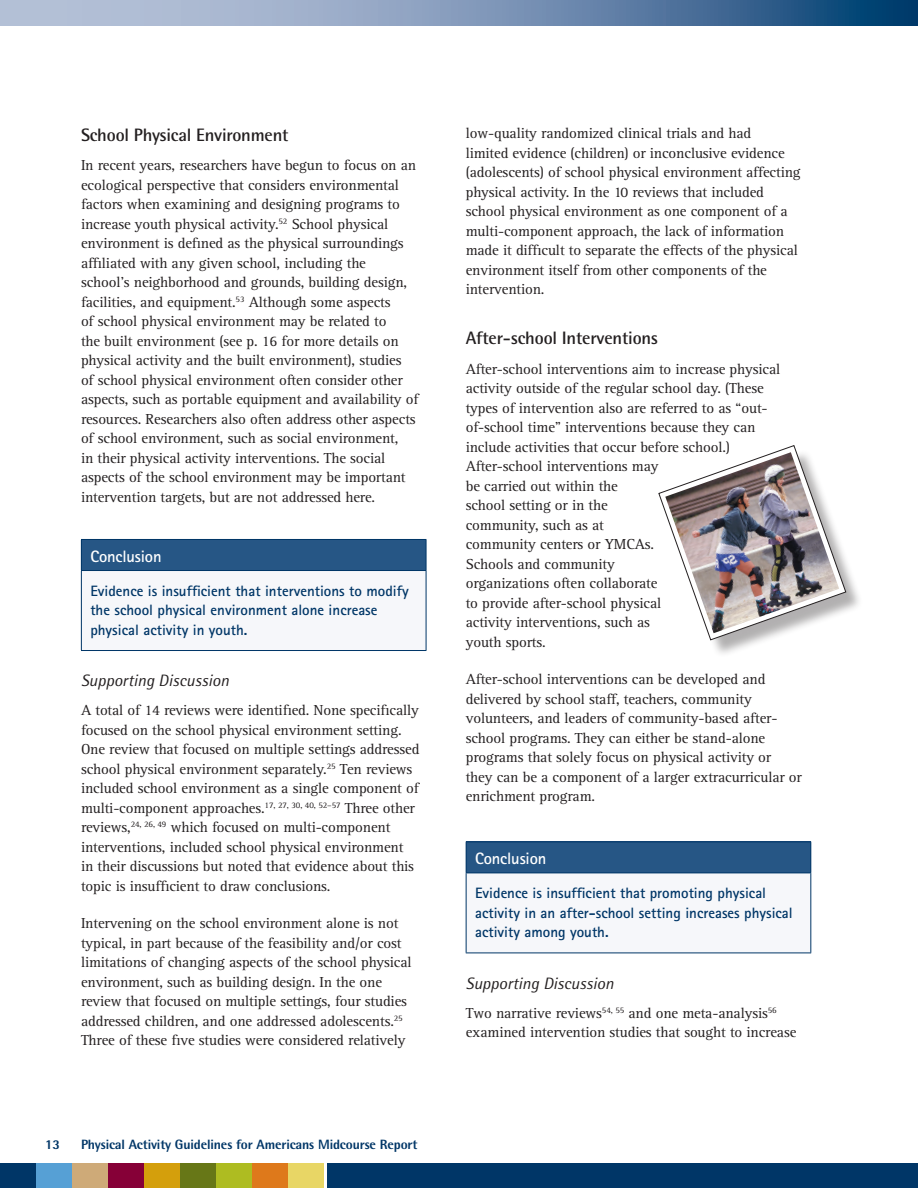
<style>
.page{position:relative;width:918px;height:1188px;background:#fff}
.page>*{position:absolute;margin:0;border:0;box-sizing:border-box;transform-origin:0 0}
.t1{font:700 18px "Rotis Semi Sans";letter-spacing:-.01em;color:#231f20}
.t2{font:italic 16.5px "Rotis Semi Sans";color:#231f20}
.t3{font:700 16.5px "Rotis Sans Serif";letter-spacing:-.01em;color:#fff}
.t4{font:15px/19.5px "Rotis Serif";letter-spacing:-.01em;color:#231f20}
.t5{font:700 15px/19.5px "Rotis Sans Serif";color:#003667}
.t6{font:800 13.5px "Rotis Semi Sans";letter-spacing:-.01em;color:#003667}
</style>
<div class="page">
<svg style="left:0;top:0;width:917px;height:25px"></svg>
<svg style="left:917px;top:0;width:1px;height:25px"></svg>
<div style="left:288px;top:1163px;width:36px;height:25px;background:#e8d665"></div>
<div style="left:252px;top:1163px;width:36px;height:25px;background:#de791b"></div>
<div style="left:216px;top:1163px;width:36px;height:25px;background:#aebc21"></div>
<div style="left:180px;top:1163px;width:36px;height:25px;background:#677717"></div>
<div style="left:144px;top:1163px;width:36px;height:25px;background:#d49f0c"></div>
<div style="left:108px;top:1163px;width:36px;height:25px;background:#860037"></div>
<div style="left:72px;top:1163px;width:36px;height:25px;background:#ceaa78"></div>
<div style="left:36px;top:1163px;width:36px;height:25px;background:#56a0d5"></div>
<div style="left:0;top:1163px;width:36px;height:25px;background:#003667"></div>
<div style="left:327px;top:1163px;width:591px;height:25px;background:#003667"></div>
<div style="left:662px;top:449px;width:202px;height:209px;background:#231f20;opacity:.35"></div>
<svg style="left:659px;top:445px;width:187px;height:195px"></svg>
<div style="left:81px;top:539px;width:345px;height:32px;background:#265685"></div>
<div style="left:81px;top:571px;width:345px;height:80px;background:#f6f7fa"></div>
<hr style="left:81px;top:539px;width:345px;height:1px;background:#003667">
<hr style="left:81px;top:540px;width:1px;height:30px;background:#003667">
<hr style="left:426px;top:540px;width:1px;height:30px;background:#003667">
<hr style="left:81px;top:570px;width:345px;height:1px;background:#003667">
<hr style="left:81px;top:571px;width:1px;height:79px;background:#003667">
<hr style="left:426px;top:571px;width:1px;height:79px;background:#003667">
<hr style="left:81px;top:650px;width:345px;height:1px;background:#003667">
<div style="left:466px;top:842px;width:345px;height:31px;background:#265685"></div>
<div style="left:466px;top:873px;width:345px;height:80px;background:#f6f7fa"></div>
<hr style="left:466px;top:842px;width:345px;height:1px;background:#003667">
<hr style="left:466px;top:842px;width:1px;height:31px;background:#003667">
<hr style="left:810px;top:842px;width:1px;height:31px;background:#003667">
<hr style="left:466px;top:873px;width:345px;height:1px;background:#003667">
<hr style="left:466px;top:873px;width:1px;height:80px;background:#003667">
<hr style="left:810px;top:873px;width:1px;height:80px;background:#003667">
<hr style="left:466px;top:953px;width:345px;height:1px;background:#003667">
<img style="left:665px;top:452px;width:174px;height:181px">
<h3 class="t1" style="left:81px;top:124px;width:209px">School Physical Environment</h3>
<p class="t4" style="left:81px;top:156px;width:339px">In recent years, researchers have begun to focus on an ecological perspective that considers environmental factors when examining and designing programs to increase youth physical activity.<sup>52</sup> School physical environment is defined as the physical surroundings affiliated with any given school, including the<br>school’s neighborhood and grounds, building design, facilities, and equipment.<sup>53</sup> Although some aspects<br>of school physical environment may be related to<br>the built environment (see p. 16 for more details on physical activity and the built environment), studies<br>of school physical environment often consider other aspects, such as portable equipment and availability of resources. Researchers also often address other aspects of school environment, such as social environment,<br>in their physical activity interventions. The social aspects of the school environment may be important intervention targets, but are not addressed here.</p>
<h3 class="t3" style="left:90px;top:546px;width:73px">Conclusion</h3>
<p class="t5" style="left:90px;top:581px;width:320px">Evidence is insufficient that interventions to modify the school physical environment alone increase physical activity in youth.</p>
<h4 class="t2" style="left:81px;top:670px;width:149px">Supporting Discussion</h4>
<p class="t4" style="left:81px;top:701px;width:340px">A total of 14 reviews were identified. None specifically focused on the school physical environment setting.<br>One review that focused on multiple settings addressed school physical environment separately.<sup>25</sup> Ten reviews included school environment as a single component of multi-component approaches.<sup>17,</sup> <sup>27,</sup> <sup>30,</sup> <sup>40,</sup> <sup>52–57</sup> Three other reviews,<sup>24,</sup> <sup>26,</sup> <sup>49</sup> which focused on multi-component interventions, included school physical environment in their discussions but noted that evidence about this topic is insufficient to draw conclusions.</p>
<p class="t4" style="left:81px;top:914px;width:332px">Intervening on the school environment alone is not typical, in part because of the feasibility and/or cost limitations of changing aspects of the school physical environment, such as building design. In the one review that focused on multiple settings, four studies addressed children, and one addressed adolescents.<sup>25<br></sup>Three of these five studies were considered relatively</p>
<p class="t6" style="left:45px;top:1136px;width:16px">13</p>
<p class="t6" style="left:81px;top:1136px;width:338px">Physical Activity Guidelines for Americans Midcourse Report</p>
<p class="t4" style="left:466px;top:124px;width:336px">low-quality randomized clinical trials and had<br>limited evidence (children) or inconclusive evidence (adolescents) of school physical environment affecting physical activity. In the 10 reviews that included school physical environment as one component of a multi-component approach, the lack of information made it difficult to separate the effects of the physical environment itself from other components of the intervention.</p>
<h3 class="t1" style="left:466px;top:327px;width:194px">After-school Interventions</h3>
<p class="t4" style="left:466px;top:359px;width:316px">After-school interventions aim to increase physical activity outside of the regular school day. (These types of intervention also are referred to as “out&shy;of-school time” interventions because they can include activities that occur before school.)<br>After-school interventions may<br>be carried out within the<br>school setting or in the<br>community, such as at<br>community centers or YMCAs.<br>Schools and community<br>organizations often collaborate<br>to provide after-school physical<br>activity interventions, such as<br>youth sports.</p>
<p class="t4" style="left:466px;top:670px;width:338px">After-school interventions can be developed and delivered by school staff, teachers, community volunteers, and leaders of community-based after&shy;school programs. They can either be stand-alone programs that solely focus on physical activity or<br>they can be a component of a larger extracurricular or enrichment program.</p>
<h3 class="t3" style="left:475px;top:848px;width:73px">Conclusion</h3>
<p class="t5" style="left:475px;top:883px;width:319px">Evidence is insufficient that promoting physical activity in an after-school setting increases physical activity among youth.</p>
<h4 class="t2" style="left:466px;top:973px;width:149px">Supporting Discussion</h4>
<p class="t4" style="left:466px;top:1003px;width:332px">Two narrative reviews<sup>54,</sup> <sup>55</sup> and one meta-analysis<sup>56 </sup>examined intervention studies that sought to increase</p>
</div>
